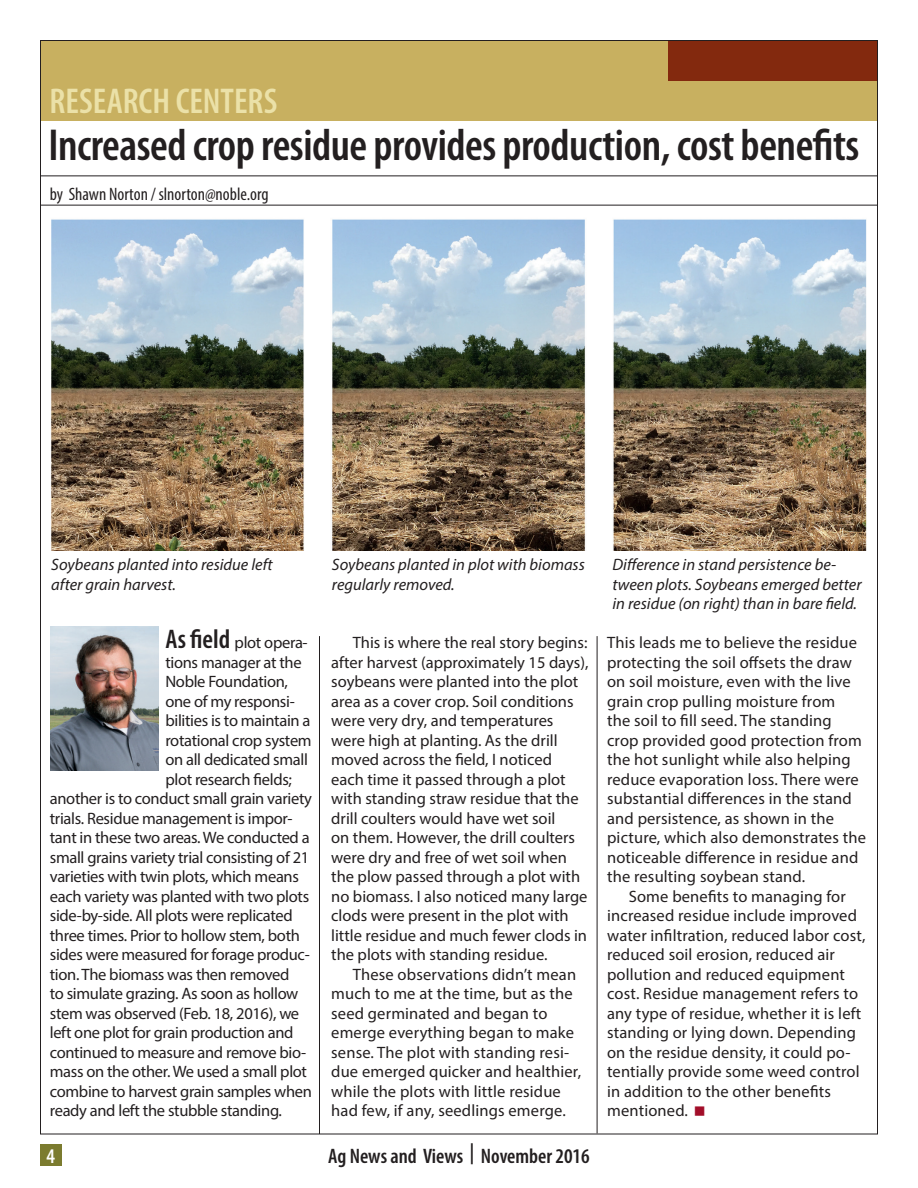
<style>
.page{position:relative;width:918px;height:1188px;background:#fff}
.page>*{position:absolute;margin:0;border:0;box-sizing:border-box;transform-origin:0 0}
.t1{font:600 condensed 45px "Myriad Pro";letter-spacing:-.01em;color:#231f20}
.t2{font:600 condensed 36px "Myriad Pro";color:#ebe1a8}
.t3{font:600 condensed 21px "Myriad Pro";color:#231f20}
.t4{font:600 condensed 21px "Myriad Pro";color:#fff}
.t5{font:condensed 18px "Myriad Pro";color:#231f20}
.t6{font:16.5px/19.5px "Myriad Pro";color:#231f20}
.t7{font:16.5px "Myriad Pro";letter-spacing:-.02em;color:#231f20}
.t8{font:italic 16.5px/19.5px "Myriad Pro";color:#231f20}
.s1{font-weight:600;font-stretch:condensed;font-size:27px}
</style>
<div class="page">
<img style="left:51px;top:626px;width:108px;height:145px">
<div style="left:41px;top:42px;width:836px;height:79px;background:#c8b060"></div>
<div style="left:668px;top:42px;width:209px;height:39px;background:#83290e"></div>
<img style="left:51px;top:219px;width:815px;height:331px">
<hr style="left:319px;top:636px;width:1px;height:498px;background:#231f20">
<hr style="left:597px;top:636px;width:1px;height:497px;background:#231f20">
<div style="left:41px;top:1144px;width:21px;height:22px;background:#7b7b2f"></div>
<hr style="left:40px;top:205px;width:838px;height:1px;background:#231f20">
<hr style="left:40px;top:176px;width:838px;height:1px;background:#231f20">
<h2 class="t2" style="left:50px;top:79px;width:229px">RESEARCH CENTERS</h2>
<h1 class="t1" style="left:48px;top:118px;width:813px">Increased crop residue provides production, cost benefits</h1>
<p class="t5" style="left:50px;top:183px;width:220px">by Shawn Norton / slnorton@noble.org</p>
<p class="t8" style="left:51px;top:554px;width:223px">Soybeans planted into residue left after grain harvest.</p>
<p class="t8" style="left:332px;top:554px;width:255px">Soybeans planted in plot with biomass regularly removed.</p>
<p class="t8" style="left:613px;top:554px;width:251px">Difference in stand persistence be&shy;tween plots. Soybeans emerged better in residue (on right) than in bare field.</p>
<p class="t7" style="left:165px;top:632px;width:144px"><span class="s1">As field</span> plot opera-</p>
<p class="t7" style="left:165px;top:652px;width:138px">tions manager at the</p>
<p class="t7" style="left:165px;top:671px;width:124px">Noble Foundation,</p>
<p class="t7" style="left:165px;top:691px;width:131px">one of my responsi-</p>
<p class="t7" style="left:165px;top:710px;width:147px">bilities is to maintain a</p>
<p class="t7" style="left:165px;top:730px;width:148px">rotational crop system</p>
<p class="t7" style="left:165px;top:749px;width:144px">on all dedicated small</p>
<p class="t7" style="left:165px;top:769px;width:128px">plot research fields;</p>
<p class="t7" style="left:50px;top:788px;width:264px">another is to conduct small grain variety</p>
<p class="t7" style="left:50px;top:808px;width:244px">trials. Residue management is impor-</p>
<p class="t7" style="left:50px;top:827px;width:261px">tant in these two areas. We conducted a</p>
<p class="t7" style="left:50px;top:847px;width:261px">small grains variety trial consisting of 21</p>
<p class="t7" style="left:50px;top:866px;width:251px">varieties with twin plots, which means</p>
<p class="t7" style="left:50px;top:886px;width:261px">each variety was planted with two plots</p>
<p class="t7" style="left:50px;top:905px;width:244px">side-by-side. All plots were replicated</p>
<p class="t7" style="left:50px;top:925px;width:252px">three times. Prior to hollow stem, both</p>
<p class="t7" style="left:50px;top:944px;width:262px">sides were measured for forage produc-</p>
<p class="t7" style="left:50px;top:964px;width:241px">tion. The biomass was then removed</p>
<p class="t7" style="left:50px;top:983px;width:250px">to simulate grazing. As soon as hollow</p>
<p class="t7" style="left:50px;top:1003px;width:251px">stem was observed (Feb. 18, 2016), we</p>
<p class="t7" style="left:50px;top:1022px;width:245px">left one plot for grain production and</p>
<p class="t7" style="left:50px;top:1042px;width:258px">continued to measure and remove bio-</p>
<p class="t7" style="left:50px;top:1061px;width:259px">mass on the other. We used a small plot</p>
<p class="t7" style="left:50px;top:1081px;width:264px">combine to harvest grain samples when</p>
<p class="t7" style="left:50px;top:1100px;width:234px">ready and left the stubble standing.</p>
<p class="t6" style="left:331px;top:632px;width:259px;text-indent:22px">This is where the real story begins: after harvest (approximately 15 days), soybeans were planted into the plot area as a cover crop. Soil conditions were very dry, and temperatures were high at planting. As the drill moved across the field, I noticed each time it passed through a plot with standing straw residue that the drill coulters would have wet soil<br>on them. However, the drill coulters were dry and free of wet soil when the plow passed through a plot with no biomass. I also noticed many large clods were present in the plot with little residue and much fewer clods in the plots with standing residue.</p>
<p class="t6" style="left:331px;top:964px;width:251px;text-indent:22px">These observations didn’t mean much to me at the time, but as the seed germinated and began to emerge everything began to make sense. The plot with standing resi&shy;due emerged quicker and healthier, while the plots with little residue had few, if any, seedlings emerge.</p>
<p class="t4" style="left:46px;top:1143px;width:10px">4</p>
<p class="t3" style="left:328px;top:1143px;width:263px">Ag News and Views | November 2016</p>
<p class="t6" style="left:607px;top:633px;width:260px">This leads me to believe the residue protecting the soil offsets the draw on soil moisture, even with the live grain crop pulling moisture from<br>the soil to fill seed. The standing crop provided good protection from the hot sunlight while also helping reduce evaporation loss. There were substantial differences in the stand and persistence, as shown in the picture, which also demonstrates the noticeable difference in residue and the resulting soybean stand.</p>
<p class="t6" style="left:607px;top:886px;width:260px;text-indent:22px">Some benefits to managing for increased residue include improved water infiltration, reduced labor cost, reduced soil erosion, reduced air pollution and reduced equipment cost. Residue management refers to any type of residue, whether it is left standing or lying down. Depending on the residue density, it could po&shy;tentially provide some weed control in addition to the other benefits mentioned.</p>
</div>
